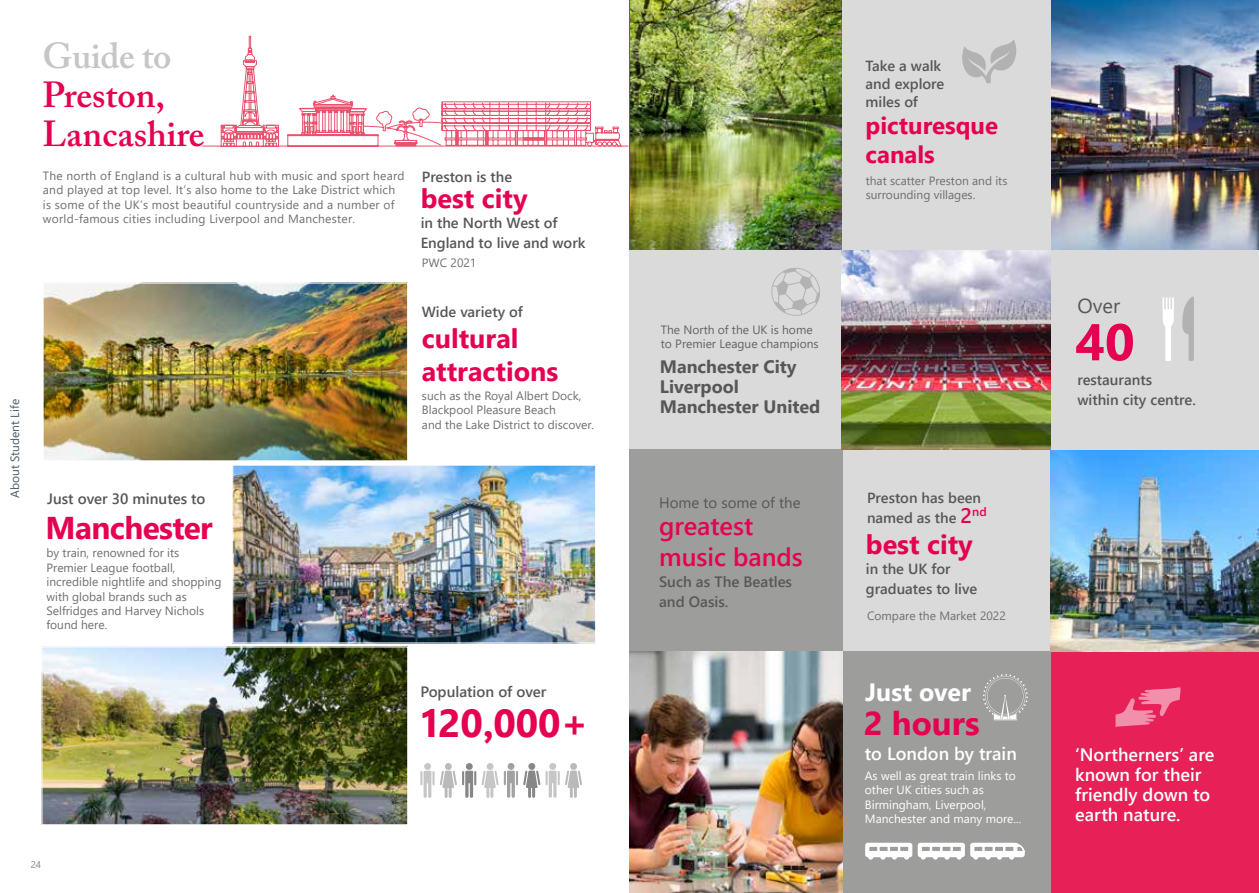
<style>
.page{position:relative;width:1259px;height:893px;background:#fff}
.page>*{position:absolute;margin:0;border:0;box-sizing:border-box;transform-origin:0 0}
.t1{font:700 51.75px "Segoe UI";color:#e50051}
.t2{font:700 39px "Segoe UI";color:#e50051}
.t3{font:600 36px/39px "Adobe Caslon Pro";color:#e50051}
.t4{font:600 36px "Adobe Caslon Pro";letter-spacing:-.01em;color:#c6c6c6}
.t5{font:700 33px "Segoe UI";color:#e50051}
.t6{font:700 31.5px "Segoe UI";letter-spacing:-.02em;color:#e50051}
.t7{font:700 27px/32.4px "Segoe UI";color:#e50051}
.t8{font:600 25.5px/30.6px "Segoe UI";color:#e50051}
.t9{font:700 24.9px "Segoe UI";color:#fff}
.t10{font:700 24px/28.8px "Segoe UI";color:#e50051}
.t11{font:20.25px "Segoe UI";color:#575756}
.t12{font:600 18px/20.1px "Segoe UI";color:#fff}
.t13{font:700 18px/20.1px "Segoe UI";color:#575756}
.t14{font:600 15px/20px "Segoe UI";color:#575756}
.t15{font:15px "Segoe UI";color:#575756}
.t16{font:600 14.7px/20px "Segoe UI";color:#575756}
.t17{font:12px/14.4px "Segoe UI";color:#706f6f}
.t18{font:12px/14.4px "Segoe UI";letter-spacing:.02em;color:#706f6f}
.t19{font:12px/14.4px "Segoe UI";color:#fff}
.t20{font:12px/14.4px "Segoe UI";color:#646363}
.t21{font:12px "Segoe UI";color:#4b5c67}
.t22{font:9.75px "Segoe UI";color:#878787}
.s1{font-size:21px;color:#e50051}
</style>
<div class="page">
<hr style="left:628px;top:0;width:2px;height:893px;background:#dadada">
<img style="left:43px;top:648px;width:363px;height:175px">
<div style="left:41px;top:646px;width:367px;height:179px;border:1px solid #fff"></div>
<div style="left:629px;top:250px;width:212px;height:201px;background:#dadada"></div>
<img style="left:1050px;top:0;width:209px;height:250px">
<img style="left:629px;top:651px;width:214px;height:242px">
<div style="left:1050px;top:651px;width:209px;height:242px;background:#e72157"></div>
<div style="left:843px;top:651px;width:207px;height:242px;background:#9d9d9c"></div>
<div style="left:842px;top:449px;width:208px;height:202px;background:#dadada"></div>
<div style="left:629px;top:449px;width:213px;height:202px;background:#9d9d9c"></div>
<img style="left:1050px;top:450px;width:209px;height:201px">
<div style="left:1050px;top:250px;width:209px;height:200px;background:#dadada"></div>
<img style="left:841px;top:250px;width:209px;height:199px">
<div style="left:841px;top:0;width:209px;height:250px;background:#dadada"></div>
<svg style="left:202px;top:36px;width:427px;height:111px"></svg>
<svg style="left:363px;top:101px;width:259px;height:46px"></svg>
<svg style="left:420px;top:771px;width:14px;height:27px"></svg>
<div style="left:424px;top:763px;width:7px;height:7px;background:#c6c6c6;border-radius:50%"></div>
<div style="left:445px;top:763px;width:7px;height:7px;background:#bababa;border-radius:50%"></div>
<div style="left:466px;top:763px;width:7px;height:7px;background:#878787;border-radius:50%"></div>
<div style="left:486px;top:763px;width:7px;height:7px;background:#c6c6c6;border-radius:50%"></div>
<div style="left:507px;top:763px;width:7px;height:7px;background:#a1a1a1;border-radius:50%"></div>
<div style="left:528px;top:763px;width:7px;height:7px;background:#878787;border-radius:50%"></div>
<div style="left:549px;top:763px;width:7px;height:7px;background:#c6c6c6;border-radius:50%"></div>
<svg style="left:440px;top:771px;width:142px;height:27px"></svg>
<div style="left:570px;top:763px;width:7px;height:7px;background:#bababa;border-radius:50%"></div>
<img style="left:45px;top:284px;width:361px;height:175px">
<div style="left:43px;top:282px;width:365px;height:179px;border:1px solid #fff"></div>
<svg style="left:1182px;top:297px;width:11px;height:64px"></svg>
<svg style="left:1162px;top:297px;width:11px;height:64px"></svg>
<img style="left:234px;top:467px;width:360px;height:175px">
<div style="left:232px;top:465px;width:364px;height:179px;border:1px solid #fff"></div>
<img style="left:630px;top:0;width:211px;height:250px">
<svg style="left:771px;top:268px;width:49px;height:48px"></svg>
<svg style="left:865px;top:842px;width:160px;height:18px"></svg>
<svg style="left:983px;top:674px;width:45px;height:46px"></svg>
<svg style="left:1115px;top:687px;width:65px;height:40px"></svg>
<svg style="left:962px;top:39px;width:54px;height:44px"></svg>
<p class="t21" style="left:4px;top:498px;width:100px;rotate:-90deg">About Student Life</p>
<h3 class="t4" style="left:43px;top:35px;width:131px">Guide to</h3>
<h3 class="t3" style="left:43px;top:75px;width:164px">Preston,<br>Lancashire</h3>
<p class="t18" style="left:43px;top:167px;width:363px">The north of England is a cultural hub with music and sport heard and played at top level. It’s also home to the Lake District which is some of the UK’s most beautiful countryside and a number of world-famous cities including Liverpool and Manchester.</p>
<p class="t16" style="left:422px;top:165px;width:92px">Preston is the</p>
<h3 class="t7" style="left:421px;top:181px;width:108px">best city</h3>
<p class="t16" style="left:421px;top:212px;width:166px">in the North West of<br>England to live and work</p>
<p class="t17" style="left:422px;top:255px;width:56px">PWC 2021</p>
<p class="t16" style="left:422px;top:301px;width:102px">Wide variety of</p>
<h3 class="t7" style="left:422px;top:320px;width:138px">cultural attractions</h3>
<p class="t17" style="left:422px;top:387px;width:174px">such as the Royal Albert Dock,<br>Blackpool Pleasure Beach<br>and the Lake District to discover.</p>
<p class="t14" style="left:47px;top:487px;width:160px">Just over 30 minutes to</p>
<h3 class="t6" style="left:46px;top:498px;width:169px">Manchester</h3>
<p class="t17" style="left:46px;top:545px;width:176px">by train, renowned for its<br>Premier League football, incredible nightlife and shopping with global brands such as<br>Selfridges and Harvey Nichols found here.</p>
<p class="t14" style="left:420px;top:680px;width:127px">Population of over</p>
<h2 class="t2" style="left:421px;top:687px;width:169px">120,000+</h2>
<p class="t22" style="left:31px;top:855px;width:12px">24</p>
<p class="t16" style="left:865px;top:56px;width:80px;line-height:17.5px">Take a walk and explore miles of</p>
<h3 class="t10" style="left:865px;top:110px;width:134px">picturesque canals</h3>
<p class="t17" style="left:865px;top:172px;width:143px">that scatter Preston and its surrounding villages.</p>
<p class="t20" style="left:661px;top:321px;width:159px">The North of the UK is home to Premier League champions</p>
<h3 class="t13" style="left:660px;top:355px;width:162px">Manchester City<br>Liverpool<br>Manchester United</h3>
<p class="t15" style="left:659px;top:488px;width:143px">Home to some of the</p>
<h3 class="t8" style="left:659px;top:509px;width:145px">greatest music bands</h3>
<p class="t14" style="left:659px;top:571px;width:134px">Such as The Beatles and Oasis.</p>
<p class="t16" style="left:867px;top:487px;width:121px">Preston has been named as the <span class="s1">2</span><sup>nd</sup></p>
<h3 class="t7" style="left:866px;top:526px;width:108px">best city</h3>
<p class="t16" style="left:866px;top:558px;width:113px">in the UK for graduates to live</p>
<p class="t17" style="left:867px;top:607px;width:140px">Compare the Market 2022</p>
<h3 class="t9" style="left:865px;top:668px;width:107px">Just over</h3>
<h3 class="t5" style="left:864px;top:692px;width:117px">2 hours</h3>
<h3 class="t12" style="left:865px;top:742px;width:153px">to London by train</h3>
<p class="t19" style="left:865px;top:767px;width:158px">As well as great train links to other UK cities such as<br>Birmingham, Liverpool,<br>Manchester and many more...</p>
<h3 class="t11" style="left:1077px;top:287px;width:44px">Over</h3>
<h1 class="t1" style="left:1075px;top:293px;width:61px">40</h1>
<p class="t16" style="left:1077px;top:368px;width:120px">restaurants within city centre.</p>
<h3 class="t12" style="left:1075px;top:743px;width:141px">‘Northerners’ are known for their friendly down to earth nature.</h3>
</div>
